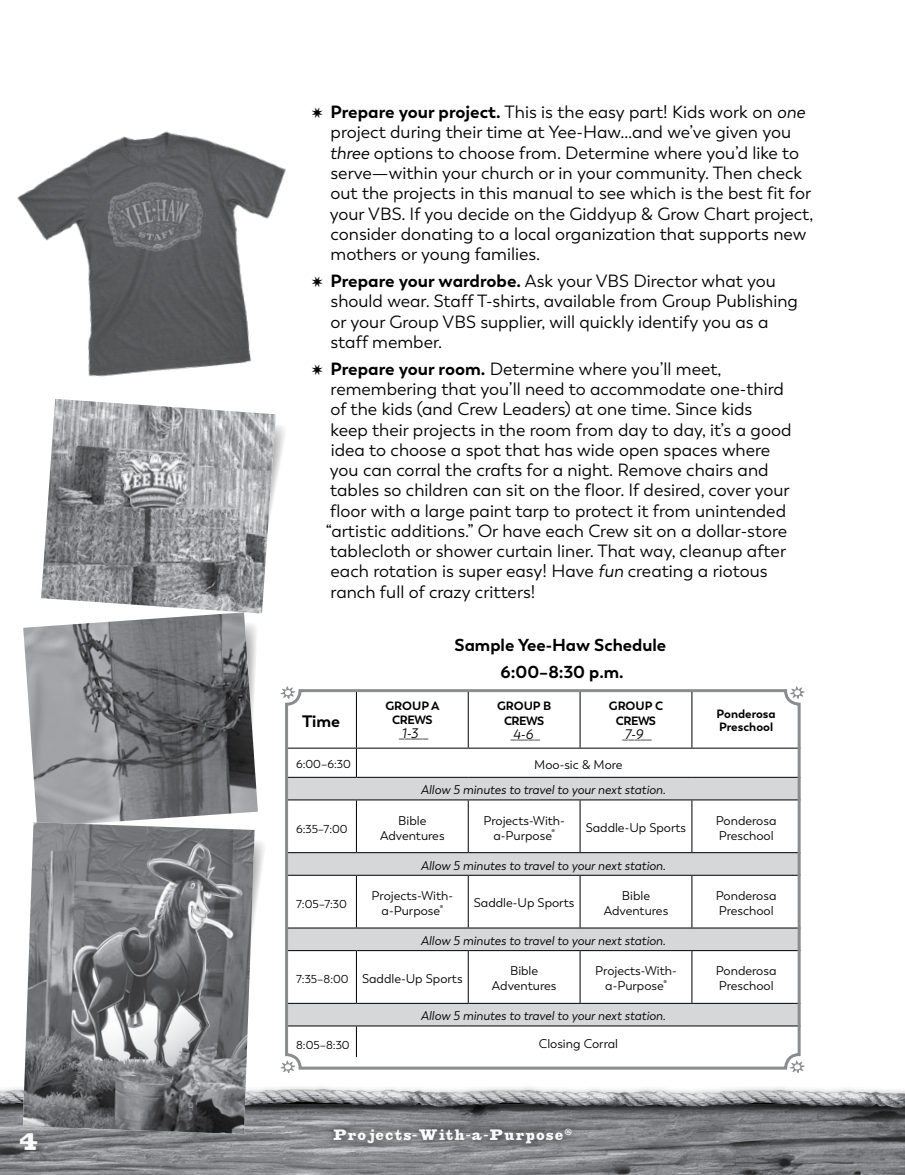
<style>
.page{position:relative;width:905px;height:1175px;background:#fff}
.page>*{position:absolute;margin:0;border:0;box-sizing:border-box;transform-origin:0 0}
.t1{font:27px "Bootstrap";color:#fff}
.t2{font:17.7px/20.2px "Trenda";color:#000}
.t3{font:700 17.25px/26.5px "Trenda";color:#000;text-align:center}
.t4{font:16.5px "Bootstrap";letter-spacing:.1em;color:#fff}
.t5{font:700 16.5px "Trenda";color:#000}
.t6{font:italic 13.8px "Trenda";color:#000}
.t7{font:12.6px/14.9px "Trenda";color:#000;text-align:center}
.t8{font:italic 12.6px "Trenda";color:#000}
.t9{font:700 12px/14.9px "Trenda";letter-spacing:-.025em;color:#000;text-align:center}
.t10{font:700 12px/13.5px "Trenda";color:#000}
.t11{font:11.4px "Trenda";color:#000}
.s1{font-weight:700}
.s2{font-style:italic}
</style>
<div class="page">
<img style="left:0;top:1125px;width:904px;height:49px">
<div style="left:324px;top:1119px;width:256px;height:33px;background:#000;opacity:.8"></div>
<img style="left:442px;top:1087px;width:463px;height:39px">
<img style="left:0;top:1087px;width:454px;height:38px">
<div style="left:899px;top:1083px;width:5px;height:29px;background:#000;opacity:.24"></div>
<img style="left:17px;top:131px;width:269px;height:246px">
<svg style="left:276px;top:425px;width:9px;height:57px"></svg>
<svg style="left:255px;top:841px;width:9px;height:71px"></svg>
<img style="left:41px;top:399px;width:235px;height:214px">
<img style="left:23px;top:612px;width:235px;height:210px">
<img style="left:23px;top:822px;width:232px;height:312px">
<svg style="left:289px;top:693px;width:507px;height:364px"></svg>
<svg style="left:289px;top:778px;width:507px;height:247px"></svg>
<hr style="left:286px;top:747px;width:70px;height:1px;background:#000">
<hr style="left:356px;top:747px;width:112px;height:1px;background:#000">
<hr style="left:468px;top:747px;width:112px;height:1px;background:#000">
<hr style="left:580px;top:747px;width:112px;height:1px;background:#000">
<hr style="left:692px;top:747px;width:108px;height:1px;background:#000">
<hr style="left:286px;top:777px;width:70px;height:1px;background:#000">
<hr style="left:356px;top:777px;width:112px;height:1px;background:#000">
<hr style="left:468px;top:777px;width:112px;height:1px;background:#000">
<hr style="left:580px;top:777px;width:112px;height:1px;background:#000">
<hr style="left:692px;top:777px;width:108px;height:1px;background:#000">
<hr style="left:286px;top:799px;width:70px;height:1px;background:#000">
<hr style="left:356px;top:799px;width:112px;height:1px;background:#000">
<hr style="left:468px;top:799px;width:112px;height:1px;background:#000">
<hr style="left:580px;top:799px;width:112px;height:1px;background:#000">
<hr style="left:692px;top:799px;width:108px;height:1px;background:#000">
<hr style="left:286px;top:852px;width:70px;height:1px;background:#000">
<hr style="left:356px;top:852px;width:112px;height:1px;background:#000">
<hr style="left:468px;top:852px;width:112px;height:1px;background:#000">
<hr style="left:580px;top:852px;width:112px;height:1px;background:#000">
<hr style="left:692px;top:852px;width:108px;height:1px;background:#000">
<hr style="left:286px;top:874px;width:70px;height:1px;background:#000">
<hr style="left:356px;top:874px;width:112px;height:1px;background:#000">
<hr style="left:468px;top:874px;width:112px;height:1px;background:#000">
<hr style="left:580px;top:874px;width:112px;height:1px;background:#000">
<hr style="left:692px;top:874px;width:108px;height:1px;background:#000">
<hr style="left:286px;top:927px;width:70px;height:1px;background:#000">
<hr style="left:356px;top:927px;width:112px;height:1px;background:#000">
<hr style="left:468px;top:927px;width:112px;height:1px;background:#000">
<hr style="left:580px;top:927px;width:112px;height:1px;background:#000">
<hr style="left:692px;top:927px;width:108px;height:1px;background:#000">
<hr style="left:286px;top:950px;width:70px;height:1px;background:#000">
<hr style="left:356px;top:950px;width:112px;height:1px;background:#000">
<hr style="left:468px;top:950px;width:112px;height:1px;background:#000">
<hr style="left:580px;top:950px;width:112px;height:1px;background:#000">
<hr style="left:692px;top:950px;width:108px;height:1px;background:#000">
<hr style="left:286px;top:1002px;width:70px;height:1px;background:#000">
<hr style="left:356px;top:1002px;width:112px;height:1px;background:#000">
<hr style="left:468px;top:1002px;width:112px;height:1px;background:#000">
<hr style="left:580px;top:1002px;width:112px;height:1px;background:#000">
<hr style="left:692px;top:1002px;width:108px;height:1px;background:#000">
<hr style="left:286px;top:1025px;width:70px;height:1px;background:#000">
<hr style="left:356px;top:1025px;width:112px;height:1px;background:#000">
<hr style="left:468px;top:1025px;width:112px;height:1px;background:#000">
<hr style="left:580px;top:1025px;width:112px;height:1px;background:#000">
<hr style="left:692px;top:1025px;width:108px;height:1px;background:#000">
<hr style="left:356px;top:690px;width:1px;height:57px;background:#000">
<hr style="left:468px;top:690px;width:1px;height:57px;background:#000">
<hr style="left:579px;top:690px;width:1px;height:57px;background:#000">
<hr style="left:691px;top:690px;width:1px;height:57px;background:#000">
<svg style="left:356px;top:748px;width:1px;height:29px"></svg>
<hr style="left:356px;top:800px;width:1px;height:52px;background:#000">
<hr style="left:468px;top:800px;width:1px;height:52px;background:#000">
<hr style="left:579px;top:800px;width:1px;height:52px;background:#000">
<hr style="left:691px;top:800px;width:1px;height:52px;background:#000">
<hr style="left:356px;top:875px;width:1px;height:52px;background:#000">
<hr style="left:468px;top:875px;width:1px;height:52px;background:#000">
<hr style="left:579px;top:875px;width:1px;height:52px;background:#000">
<hr style="left:691px;top:875px;width:1px;height:52px;background:#000">
<hr style="left:356px;top:951px;width:1px;height:51px;background:#000">
<hr style="left:468px;top:951px;width:1px;height:51px;background:#000">
<hr style="left:579px;top:951px;width:1px;height:51px;background:#000">
<hr style="left:691px;top:951px;width:1px;height:51px;background:#000">
<hr style="left:356px;top:1026px;width:1px;height:31px;background:#000">
<div style="left:285px;top:689px;width:515px;height:380px;border:3px solid #8a8c8e;border-radius:14px"></div>
<svg style="left:280px;top:686px;width:15px;height:13px"></svg>
<svg style="left:280px;top:1060px;width:15px;height:13px"></svg>
<svg style="left:790px;top:686px;width:14px;height:13px"></svg>
<svg style="left:790px;top:1060px;width:14px;height:13px"></svg>
<p class="t2" style="left:330px;top:102px;width:485px;text-indent:-18px">✷ <span class="s1">Prepare your project.</span> This is the easy part! Kids work on <span class="s2">one </span>project during their time at Yee-Haw…and we’ve given you <span class="s2">three</span> options to choose from. Determine where you’d like to serve—within your church or in your community. Then check out the projects in this manual to see which is the best fit for your VBS. If you decide on the Giddyup &amp; Grow Chart project, consider donating to a local organization that supports new mothers or young families.</p>
<p class="t2" style="left:330px;top:271px;width:469px;text-indent:-19px">✷ <span class="s1">Prepare your wardrobe.</span> Ask your VBS Director what you should wear. Staff T-shirts, available from Group Publishing or your Group VBS supplier, will quickly identify you as a staff member.</p>
<p class="t2" style="left:326px;top:359px;width:467px;text-indent:-14px">✷ <span class="s1">Prepare your room.</span> Determine where you’ll meet, remembering that you’ll need to accommodate one-third of the kids (and Crew Leaders) at one time. Since kids<br>keep their projects in the room from day to day, it’s a good idea to choose a spot that has wide open spaces where you can corral the crafts for a night. Remove chairs and tables so children can sit on the floor. If desired, cover your floor with a large paint tarp to protect it from unintended “artistic additions.” Or have each Crew sit on a dollar-store tablecloth or shower curtain liner. That way, cleanup after each rotation is super easy! Have <span class="s2">fun</span> creating a riotous ranch full of crazy critters!</p>
<p class="t3" style="left:454px;top:632px;width:213px">Sample Yee-Haw Schedule<br>6:00–8:30 p.m.</p>
<p class="t5" style="left:302px;top:711px;width:40px">Time</p>
<p class="t9" style="left:497px;top:698px;width:56px">GROUP B<br>CREWS</p>
<p class="t11" style="left:510px;top:729px;width:32px">_____</p>
<p class="t9" style="left:609px;top:698px;width:56px">GROUP C<br>CREWS</p>
<p class="t11" style="left:622px;top:729px;width:32px">_____</p>
<p class="t9" style="left:385px;top:699px;width:56px;line-height:13.5px">GROUP A<br>CREWS</p>
<p class="t11" style="left:398px;top:728px;width:32px">_____</p>
<p class="t10" style="left:716px;top:707px;width:61px">Ponderosa<br>Preschool</p>
<p class="t6" style="left:401px;top:725px;width:18px">1-3</p>
<p class="t6" style="left:513px;top:726px;width:21px">4-6</p>
<p class="t6" style="left:624px;top:726px;width:20px">7-9</p>
<p class="t11" style="left:296px;top:757px;width:56px">6:00–6:30</p>
<p class="t11" style="left:296px;top:823px;width:53px">6:35–7:00</p>
<p class="t11" style="left:296px;top:897px;width:52px">7:05–7:30</p>
<p class="t11" style="left:296px;top:972px;width:54px">7:35–8:00</p>
<p class="t11" style="left:296px;top:1038px;width:55px">8:05–8:30</p>
<p class="t7" style="left:534px;top:757px;width:90px">Moo-sic &amp; More</p>
<p class="t8" style="left:421px;top:782px;width:246px">Allow 5 minutes to travel to your next station.</p>
<p class="t7" style="left:380px;top:813px;width:66px">Bible<br>Adventures</p>
<p class="t7" style="left:483px;top:813px;width:83px">Projects-With&shy;a-Purpose<sup>®</sup></p>
<p class="t7" style="left:585px;top:820px;width:102px">Saddle-Up Sports</p>
<p class="t7" style="left:715px;top:813px;width:62px;text-align:left">Ponderosa<br>Preschool</p>
<p class="t8" style="left:421px;top:858px;width:246px">Allow 5 minutes to travel to your next station.</p>
<p class="t7" style="left:371px;top:888px;width:83px">Projects-With&shy;a-Purpose<sup>®</sup></p>
<p class="t7" style="left:474px;top:895px;width:102px">Saddle-Up Sports</p>
<p class="t7" style="left:603px;top:888px;width:66px">Bible<br>Adventures</p>
<p class="t7" style="left:715px;top:888px;width:62px;text-align:left">Ponderosa<br>Preschool</p>
<p class="t8" style="left:421px;top:933px;width:246px">Allow 5 minutes to travel to your next station.</p>
<p class="t7" style="left:362px;top:971px;width:102px">Saddle-Up Sports</p>
<p class="t7" style="left:492px;top:963px;width:66px">Bible<br>Adventures</p>
<p class="t7" style="left:595px;top:963px;width:83px">Projects-With&shy;a-Purpose<sup>®</sup></p>
<p class="t7" style="left:715px;top:963px;width:62px;text-align:left">Ponderosa<br>Preschool</p>
<p class="t8" style="left:421px;top:1008px;width:246px">Allow 5 minutes to travel to your next station.</p>
<p class="t7" style="left:538px;top:1036px;width:81px">Closing Corral</p>
<h1 class="t1" style="left:20px;top:1127px;width:19px">4</h1>
<p class="t4" style="left:333px;top:1126px;width:240px">Projects-With-a-Purpose<sup>®</sup></p>
</div>
